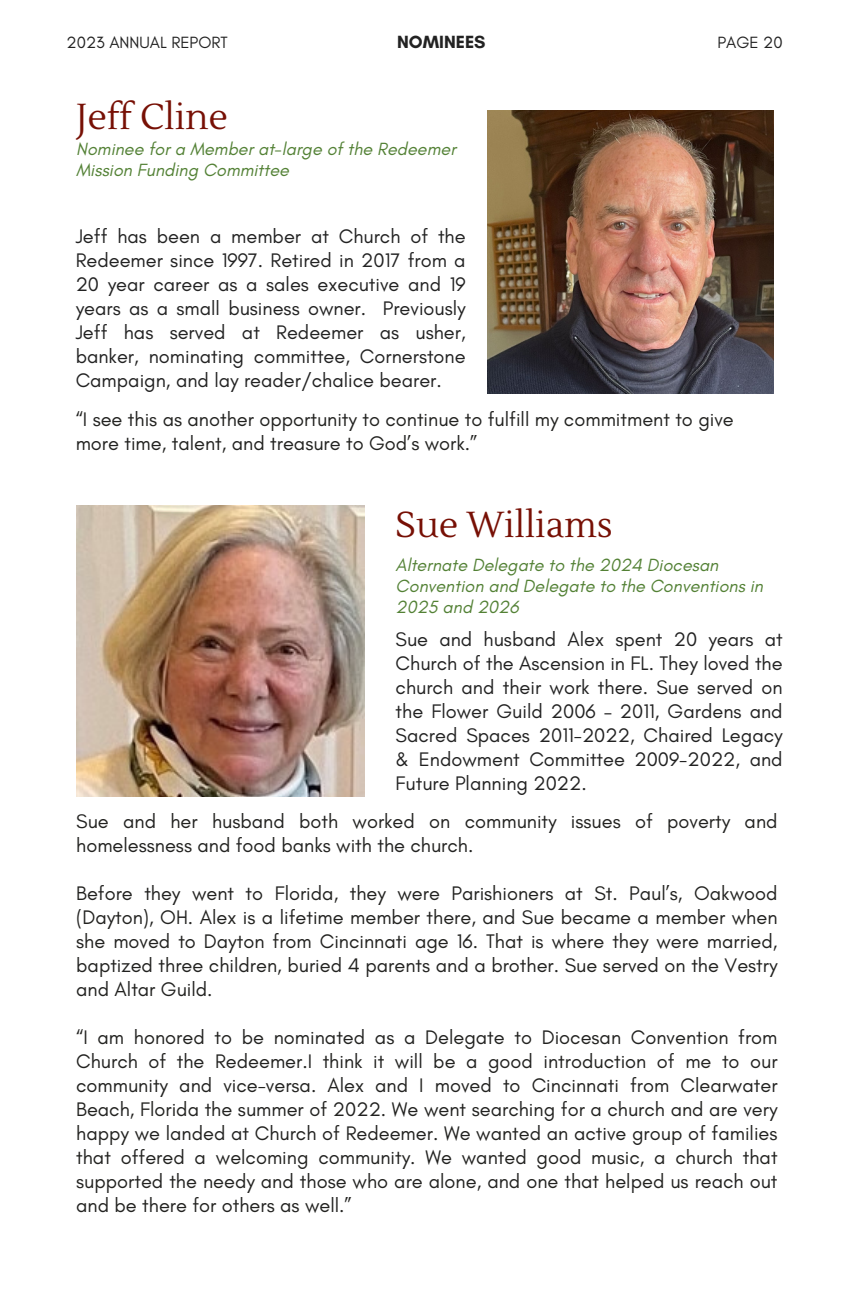
<style>
.page{position:relative;width:864px;height:1296px;background:#fff}
.page>*{position:absolute;margin:0;border:0;box-sizing:border-box;transform-origin:0 0}
.t1{font:36px "Lustria";color:#771005}
.t2{font:20px/24px "Glacial Indifference";color:#222220}
.t3{font:20px/24px "Glacial Indifference";color:#222;text-align:justify}
.t4{font:italic 18px/21.2px "Glacial Indifference";color:#538135}
.t5{font:700 18px "Glacial Indifference";color:#222}
.t6{font:16.6px "Glacial Indifference";color:#222}
</style>
<div class="page">
<img style="left:487px;top:110px;width:287px;height:284px">
<img style="left:76px;top:506px;width:288px;height:291px">
<h2 class="t6" style="left:67px;top:33px;width:163px">2023 ANNUAL REPORT</h2>
<h2 class="t5" style="left:397px;top:31px;width:90px">NOMINEES</h2>
<p class="t6" style="left:717px;top:33px;width:67px">PAGE 20</p>
<h3 class="t1" style="left:76px;top:94px;width:153px">Jeff Cline</h3>
<h4 class="t4" style="left:76px;top:138px;width:381px">Nominee for a Member at-large of the Redeemer<br>Mission Funding Committee</h4>
<h4 class="t3" style="left:76px;top:224px;width:392px">Jeff has been a member at Church of the Redeemer since 1997. Retired in 2017 from a 20 year career as a sales executive and 19 years as a small business owner. Previously Jeff has served at Redeemer as usher, banker, nominating committee, Cornerstone Campaign, and lay reader/chalice bearer.</h4>
<h1 class="t2" style="left:76px;top:407px;width:660px">“I see this as another opportunity to continue to fulfill my commitment to give more time, talent, and treasure to God’s work.”</h1>
<p class="t1" style="left:396px;top:503px;width:219px">Sue Williams</p>
<h2 class="t4" style="left:396px;top:554px;width:369px">Alternate Delegate to the 2024 Diocesan<br>Convention and Delegate to the Conventions in<br>2025 and 2026</h2>
<h1 class="t3" style="left:396px;top:627px;width:389px">Sue and husband Alex spent 20 years at Church of the Ascension in FL. They loved the church and their work there. Sue served on the Flower Guild 2006 – 2011, Gardens and Sacred Spaces 2011-2022, Chaired Legacy &amp; Endowment Committee 2009-2022, and Future Planning 2022.</h1>
<h2 class="t2" style="left:76px;top:809px;width:703px">Sue and her husband both worked on community issues of poverty and homelessness and food banks with the church.</h2>
<h2 class="t2" style="left:76px;top:881px;width:703px;text-align:justify">Before they went to Florida, they were Parishioners at St. Paul’s, Oakwood (Dayton), OH. Alex is a lifetime member there, and Sue became a member when she moved to Dayton from Cincinnati age 16. That is where they were married, baptized three children, buried 4 parents and a brother. Sue served on the Vestry and Altar Guild.</h2>
<h2 class="t2" style="left:76px;top:1025px;width:703px;text-align:justify">“I am honored to be nominated as a Delegate to Diocesan Convention from Church of the Redeemer.I think it will be a good introduction of me to our community and vice-versa. Alex and I moved to Cincinnati from Clearwater Beach, Florida the summer of 2022. We went searching for a church and are very happy we landed at Church of Redeemer. We wanted an active group of families that offered a welcoming community. We wanted good music, a church that supported the needy and those who are alone, and one that helped us reach out and be there for others as well.”</h2>
</div>
